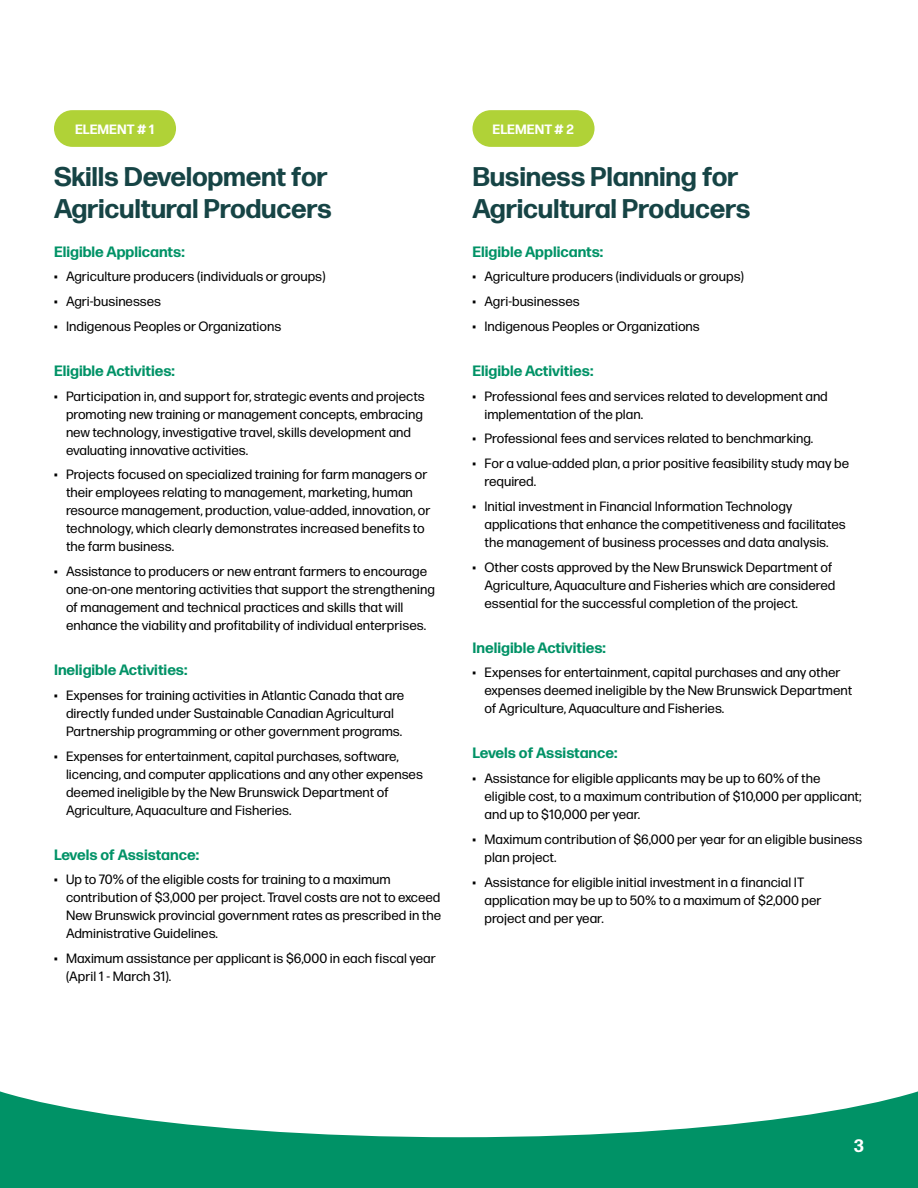
<style>
.page{position:relative;width:918px;height:1188px;background:#fff}
.page>*{position:absolute;margin:0;border:0;box-sizing:border-box;transform-origin:0 0}
.t1{font:700 27px/32.4px "Forma DJR Micro";letter-spacing:-.01em;color:#164445}
.t2{font:700 18px "Forma DJR Micro";color:#fff}
.t3{font:700 15px "Forma DJR Micro";color:#009266}
.t4{font:13.5px/18px "Forma DJR Micro";color:#000}
.t5{font:700 13.5px "Forma DJR Micro";color:#fff}
</style>
<div class="page">
<div style="left:0;top:1077px;width:918px;height:111px;background:#009266"></div>
<svg style="left:0;top:1077px;width:918px;height:60px;fill:#fff"></svg>
<div style="left:54px;top:110px;width:122px;height:37px;background:#b0d237;border-radius:18px"></div>
<div style="left:472px;top:110px;width:123px;height:37px;background:#b0d237;border-radius:18px"></div>
<p class="t5" style="left:75px;top:120px;width:81px">ELEMENT # 1</p>
<h1 class="t1" style="left:54px;top:160px;width:280px">Skills Development for<br>Agricultural Producers</h1>
<p class="t3" style="left:54px;top:242px;width:132px">Eligible Applicants:</p>
<p class="t4" style="left:54px;top:267px;width:273px">• Agriculture producers (individuals or groups)</p>
<p class="t4" style="left:54px;top:292px;width:109px">• Agri-businesses</p>
<p class="t4" style="left:54px;top:317px;width:229px">• Indigenous Peoples or Organizations</p>
<p class="t3" style="left:54px;top:361px;width:123px">Eligible Activities:</p>
<p class="t4" style="left:66px;top:387px;width:360px;text-indent:-12px">• Participation in, and support for, strategic events and projects promoting new training or management concepts, embracing new technology, investigative travel, skills development and evaluating innovative activities.</p>
<p class="t4" style="left:66px;top:465px;width:366px;text-indent:-12px">• Projects focused on specialized training for farm managers or their employees relating to management, marketing, human resource management, production, value-added, innovation, or technology, which clearly demonstrates increased benefits to the farm business.</p>
<p class="t4" style="left:66px;top:562px;width:371px;text-indent:-12px">• Assistance to producers or new entrant farmers to encourage one-on-one mentoring activities that support the strengthening of management and technical practices and skills that will enhance the viability and profitability of individual enterprises.</p>
<p class="t3" style="left:54px;top:660px;width:135px">Ineligible Activities:</p>
<p class="t4" style="left:66px;top:686px;width:340px;text-indent:-12px">• Expenses for training activities in Atlantic Canada that are directly funded under Sustainable Canadian Agricultural<br>Partnership programming or other government programs.</p>
<p class="t4" style="left:66px;top:747px;width:358px;text-indent:-12px">• Expenses for entertainment, capital purchases, software, licencing, and computer applications and any other expenses deemed ineligible by the New Brunswick Department of Agriculture, Aquaculture and Fisheries.</p>
<p class="t3" style="left:54px;top:845px;width:147px">Levels of Assistance:</p>
<p class="t4" style="left:66px;top:870px;width:377px;text-indent:-12px">• Up to 70% of the eligible costs for training to a maximum contribution of $3,000 per project. Travel costs are not to exceed New Brunswick provincial government rates as prescribed in the Administrative Guidelines.</p>
<p class="t4" style="left:66px;top:949px;width:371px;text-indent:-12px">• Maximum assistance per applicant is $6,000 in each fiscal year (April 1 - March 31).</p>
<p class="t5" style="left:493px;top:120px;width:83px">ELEMENT # 2</p>
<h1 class="t1" style="left:472px;top:160px;width:280px">Business Planning for<br>Agricultural Producers</h1>
<p class="t3" style="left:472px;top:242px;width:132px">Eligible Applicants:</p>
<p class="t4" style="left:472px;top:267px;width:273px">• Agriculture producers (individuals or groups)</p>
<p class="t4" style="left:472px;top:292px;width:109px">• Agri-businesses</p>
<p class="t4" style="left:472px;top:317px;width:229px">• Indigenous Peoples or Organizations</p>
<p class="t3" style="left:472px;top:361px;width:123px">Eligible Activities:</p>
<p class="t4" style="left:485px;top:387px;width:345px;text-indent:-12px">• Professional fees and services related to development and implementation of the plan.</p>
<p class="t4" style="left:472px;top:429px;width:342px">• Professional fees and services related to benchmarking.</p>
<p class="t4" style="left:485px;top:454px;width:366px;text-indent:-12px">• For a value-added plan, a prior positive feasibility study may be required.</p>
<p class="t4" style="left:485px;top:497px;width:363px;text-indent:-12px">• Initial investment in Financial Information Technology applications that enhance the competitiveness and facilitates the management of business processes and data analysis.</p>
<p class="t4" style="left:485px;top:558px;width:352px;text-indent:-12px">• Other costs approved by the New Brunswick Department of<br>Agriculture, Aquaculture and Fisheries which are considered essential for the successful completion of the project.</p>
<p class="t3" style="left:472px;top:638px;width:135px">Ineligible Activities:</p>
<p class="t4" style="left:485px;top:663px;width:369px;text-indent:-12px">• Expenses for entertainment, capital purchases and any other expenses deemed ineligible by the New Brunswick Department of Agriculture, Aquaculture and Fisheries.</p>
<p class="t3" style="left:472px;top:743px;width:147px">Levels of Assistance:</p>
<p class="t4" style="left:485px;top:769px;width:379px;text-indent:-12px">• Assistance for eligible applicants may be up to 60% of the eligible cost, to a maximum contribution of $10,000 per applicant; and up to $10,000 per year.</p>
<p class="t4" style="left:485px;top:830px;width:379px;text-indent:-12px">• Maximum contribution of $6,000 per year for an eligible business plan project.</p>
<p class="t4" style="left:485px;top:873px;width:339px;text-indent:-12px">• Assistance for eligible initial investment in a financial IT application may be up to 50% to a maximum of $2,000 per project and per year.</p>
<h2 class="t2" style="left:854px;top:1134px;width:12px">3</h2>
</div>
